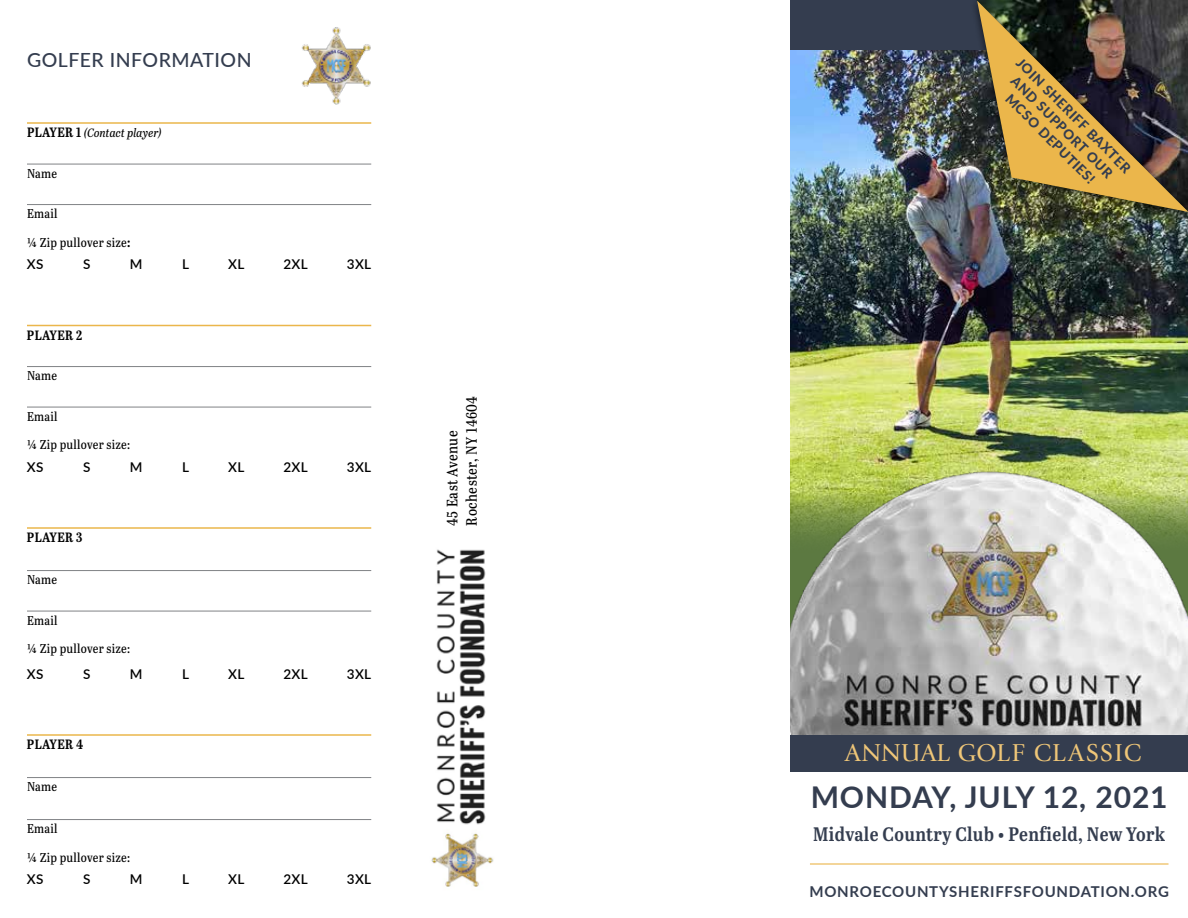
<style>
.page{position:relative;width:1188px;height:918px;background:#fff}
.page>*{position:absolute;margin:0;border:0;box-sizing:border-box;transform-origin:0 0}
.t1{font:700 30px "Lato";letter-spacing:.03em;color:#343d4f}
.t2{font:25.5px "Giovanni Std";letter-spacing:.03em;color:#efc678}
.t3{font:19.5px "Abril Titling Cnd Sb";letter-spacing:.02em;color:#343d4f}
.t4{font:500 19.5px "Lato";letter-spacing:.025em;color:#343d4f}
.t5{font:700 15px "Lato";letter-spacing:.05em;color:#343d4f}
.t6{font:15px/19.5px "Abril Titling Cnd";letter-spacing:.03em;color:#000}
.t7{font:600 13.5px "Lato";letter-spacing:.02em;color:#000}
.t8{font:800 13.5px/16.5px "Lato";color:#343d4f;text-align:center}
.t9{font:13.5px "Abril Titling Cnd Sb";letter-spacing:.02em;color:#000}
.t10{font:12.75px "Abril Titling Cnd";letter-spacing:.02em;color:#000}
.t11{font:italic 12px "Abril Titling Cnd";letter-spacing:.015em;color:#000}
.s1{font-family:"Abril Titling Cnd Sb";font-style:normal;font-size:13.5px}
.s2{font-family:"Abril Titling Cnd Sb";font-size:13.5px}
</style>
<div class="page">
<img style="left:791px;top:50px;width:397px;height:409px">
<div style="left:791px;top:0;width:397px;height:50px;background:#343d4f"></div>
<hr style="left:27px;top:122px;width:344px;height:2px;background:#ebb64b">
<hr style="left:27px;top:164px;width:344px;height:1px;background:#808285">
<hr style="left:27px;top:204px;width:344px;height:1px;background:#808285">
<hr style="left:27px;top:325px;width:344px;height:1px;background:#ebb64b">
<hr style="left:27px;top:366px;width:344px;height:1px;background:#808285">
<hr style="left:27px;top:407px;width:344px;height:1px;background:#808285">
<hr style="left:27px;top:527px;width:344px;height:2px;background:#ebb64b">
<hr style="left:27px;top:570px;width:344px;height:1px;background:#808285">
<hr style="left:27px;top:611px;width:344px;height:1px;background:#808285">
<hr style="left:27px;top:734px;width:344px;height:2px;background:#ebb64b">
<hr style="left:27px;top:777px;width:344px;height:1px;background:#808285">
<hr style="left:27px;top:819px;width:344px;height:1px;background:#808285">
<img style="left:791px;top:459px;width:397px;height:276px">
<div style="left:791px;top:735px;width:397px;height:36px;background:#343d4f"></div>
<hr style="left:810px;top:863px;width:359px;height:2px;background:#ebb64b">
<img style="left:431px;top:549px;width:63px;height:338px">
<img style="left:301px;top:27px;width:70px;height:78px">
<div style="left:969px;top:0;width:219px;height:219px;background:#000;opacity:.75"></div>
<img style="left:977px;top:1px;width:211px;height:211px">
<h3 class="t4" style="left:27px;top:46px;width:226px">GOLFER INFORMATION</h3>
<p class="t11" style="left:27px;top:124px;width:136px"><span class="s1">PLAYER 1</span> (Contact player)</p>
<p class="t10" style="left:27px;top:164px;width:32px">Name</p>
<p class="t10" style="left:27px;top:205px;width:32px">Email</p>
<p class="t10" style="left:27px;top:233px;width:105px">¼ Zip pullover size<span class="s2">:</span></p>
<p class="t7" style="left:27px;top:255px;width:18px">XS</p>
<p class="t7" style="left:83px;top:255px;width:9px">S</p>
<p class="t7" style="left:130px;top:255px;width:14px">M</p>
<p class="t7" style="left:182px;top:255px;width:8px">L</p>
<p class="t7" style="left:228px;top:255px;width:18px">XL</p>
<p class="t7" style="left:284px;top:255px;width:26px">2XL</p>
<p class="t7" style="left:347px;top:255px;width:26px">3XL</p>
<p class="t9" style="left:27px;top:325px;width:57px">PLAYER 2</p>
<p class="t10" style="left:27px;top:367px;width:32px">Name</p>
<p class="t10" style="left:27px;top:407px;width:32px">Email</p>
<p class="t10" style="left:27px;top:436px;width:105px">¼ Zip pullover size:</p>
<p class="t7" style="left:27px;top:457px;width:18px">XS</p>
<p class="t7" style="left:83px;top:457px;width:9px">S</p>
<p class="t7" style="left:130px;top:457px;width:14px">M</p>
<p class="t7" style="left:182px;top:457px;width:8px">L</p>
<p class="t7" style="left:228px;top:457px;width:18px">XL</p>
<p class="t7" style="left:284px;top:457px;width:26px">2XL</p>
<p class="t7" style="left:347px;top:457px;width:26px">3XL</p>
<p class="t9" style="left:27px;top:528px;width:57px">PLAYER 3</p>
<p class="t10" style="left:27px;top:571px;width:32px">Name</p>
<p class="t10" style="left:27px;top:611px;width:32px">Email</p>
<p class="t10" style="left:27px;top:640px;width:105px">¼ Zip pullover size:</p>
<p class="t7" style="left:27px;top:664px;width:18px">XS</p>
<p class="t7" style="left:83px;top:664px;width:9px">S</p>
<p class="t7" style="left:130px;top:664px;width:14px">M</p>
<p class="t7" style="left:182px;top:664px;width:8px">L</p>
<p class="t7" style="left:228px;top:664px;width:18px">XL</p>
<p class="t7" style="left:284px;top:664px;width:26px">2XL</p>
<p class="t7" style="left:347px;top:664px;width:26px">3XL</p>
<p class="t9" style="left:27px;top:735px;width:58px">PLAYER 4</p>
<p class="t10" style="left:27px;top:778px;width:32px">Name</p>
<p class="t10" style="left:27px;top:820px;width:32px">Email</p>
<p class="t10" style="left:27px;top:848px;width:105px">¼ Zip pullover size:</p>
<p class="t7" style="left:27px;top:870px;width:18px">XS</p>
<p class="t7" style="left:83px;top:870px;width:9px">S</p>
<p class="t7" style="left:130px;top:870px;width:14px">M</p>
<p class="t7" style="left:182px;top:870px;width:8px">L</p>
<p class="t7" style="left:228px;top:870px;width:18px">XL</p>
<p class="t7" style="left:284px;top:870px;width:26px">2XL</p>
<p class="t7" style="left:347px;top:870px;width:26px">3XL</p>
<p class="t6" style="left:442px;top:526px;width:131px;rotate:-90deg">45 East Avenue<br>Rochester, NY 14604</p>
<p class="t8" style="left:1025px;top:54px;width:157px;rotate:45deg">JOIN SHERIFF BAXTER<br>AND SUPPORT OUR<br>MCSO DEPUTIES!</p>
<h2 class="t2" style="left:845px;top:739px;width:298px">ANNUAL GOLF CLASSIC</h2>
<h1 class="t1" style="left:811px;top:775px;width:358px">MONDAY, JULY 12, 2021</h1>
<h3 class="t3" style="left:813px;top:820px;width:353px">Midvale Country Club • Penfield, New York</h3>
<p class="t5" style="left:809px;top:881px;width:361px">MONROECOUNTYSHERIFFSFOUNDATION.ORG</p>
</div>
